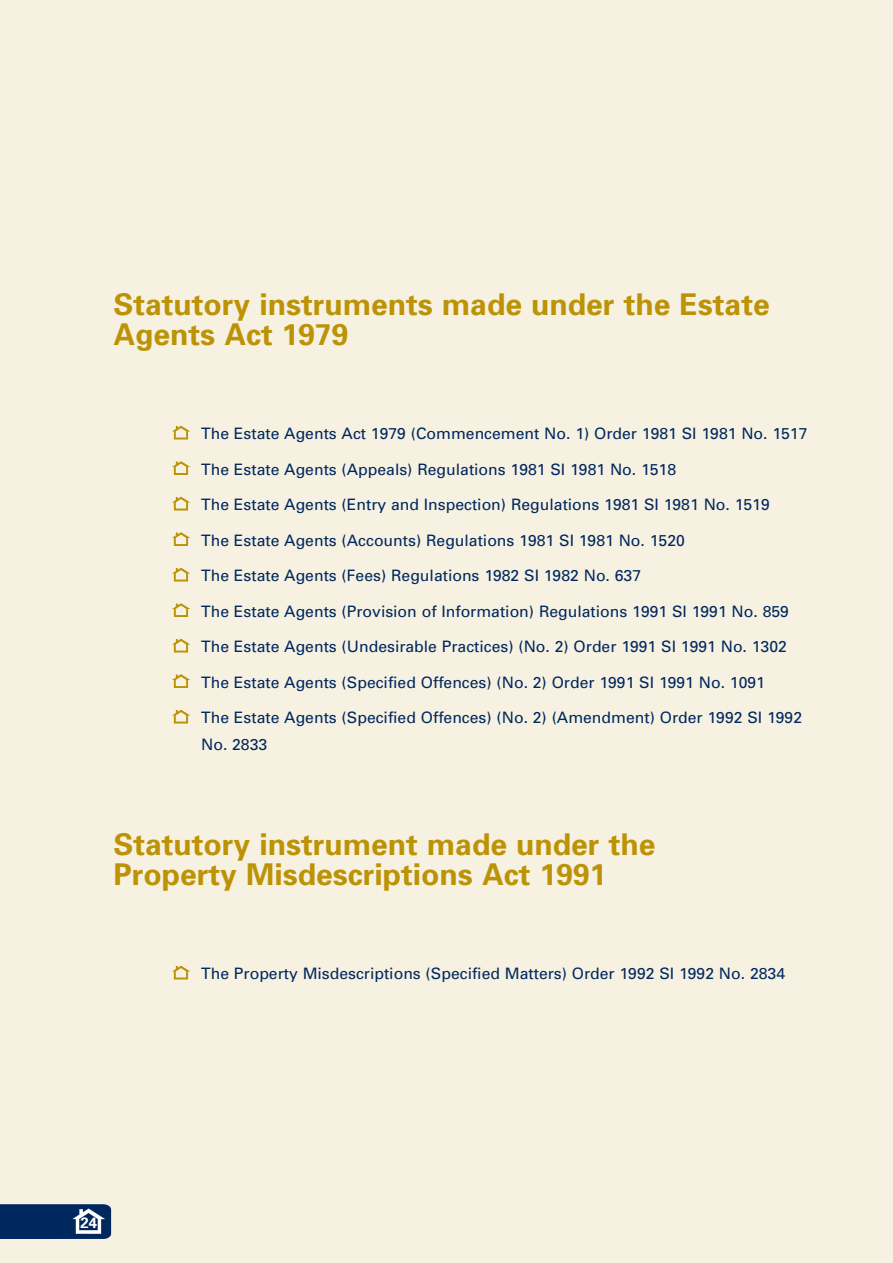
<style>
.page{position:relative;width:893px;height:1263px;background:#fff}
.page>*{position:absolute;margin:0;border:0;box-sizing:border-box;transform-origin:0 0}
.t1{font:700 30px/30px "Univers";color:#bc9306}
.t2{font:15.75px/27px "Univers";color:#00285f}
.t3{font:700 15px "Univers";color:#fff}
</style>
<div class="page">
<div style="left:0;top:0;width:892px;height:1263px;background:#f7f1e1"></div>
<svg style="left:0;top:1204px;width:111px;height:35px;background:#163a6c"></svg>
<svg style="left:172px;top:710px;width:18px;height:13px"></svg>
<svg style="left:172px;top:674px;width:18px;height:14px"></svg>
<svg style="left:172px;top:639px;width:18px;height:13px"></svg>
<svg style="left:172px;top:603px;width:18px;height:14px"></svg>
<svg style="left:172px;top:568px;width:18px;height:13px"></svg>
<svg style="left:172px;top:532px;width:18px;height:14px"></svg>
<svg style="left:172px;top:497px;width:18px;height:13px"></svg>
<svg style="left:172px;top:461px;width:18px;height:14px"></svg>
<svg style="left:172px;top:426px;width:18px;height:13px"></svg>
<svg style="left:172px;top:966px;width:18px;height:13px"></svg>
<h1 class="t1" style="left:113px;top:292px;width:657px">Statutory instruments made under the Estate<br>Agents Act 1979</h1>
<p class="t2" style="left:201px;top:422px;width:607px">The Estate Agents Act 1979 (Commencement No. 1) Order 1981 SI 1981 No. 1517</p>
<p class="t2" style="left:201px;top:457px;width:476px">The Estate Agents (Appeals) Regulations 1981 SI 1981 No. 1518</p>
<p class="t2" style="left:201px;top:493px;width:570px">The Estate Agents (Entry and Inspection) Regulations 1981 SI 1981 No. 1519</p>
<p class="t2" style="left:201px;top:528px;width:485px">The Estate Agents (Accounts) Regulations 1981 SI 1981 No. 1520</p>
<p class="t2" style="left:201px;top:564px;width:441px">The Estate Agents (Fees) Regulations 1982 SI 1982 No. 637</p>
<p class="t2" style="left:201px;top:599px;width:589px">The Estate Agents (Provision of Information) Regulations 1991 SI 1991 No. 859</p>
<p class="t2" style="left:201px;top:635px;width:587px">The Estate Agents (Undesirable Practices) (No. 2) Order 1991 SI 1991 No. 1302</p>
<p class="t2" style="left:201px;top:670px;width:565px">The Estate Agents (Specified Offences) (No. 2) Order 1991 SI 1991 No. 1091</p>
<p class="t2" style="left:201px;top:706px;width:602px">The Estate Agents (Specified Offences) (No. 2) (Amendment) Order 1992 SI 1992<br>No. 2833</p>
<h1 class="t1" style="left:113px;top:832px;width:543px">Statutory instrument made under the<br>Property Misdescriptions Act 1991</h1>
<p class="t2" style="left:201px;top:962px;width:585px">The Property Misdescriptions (Specified Matters) Order 1992 SI 1992 No. 2834</p>
<p class="t3" style="left:80px;top:1218px;width:18px">24</p>
</div>
